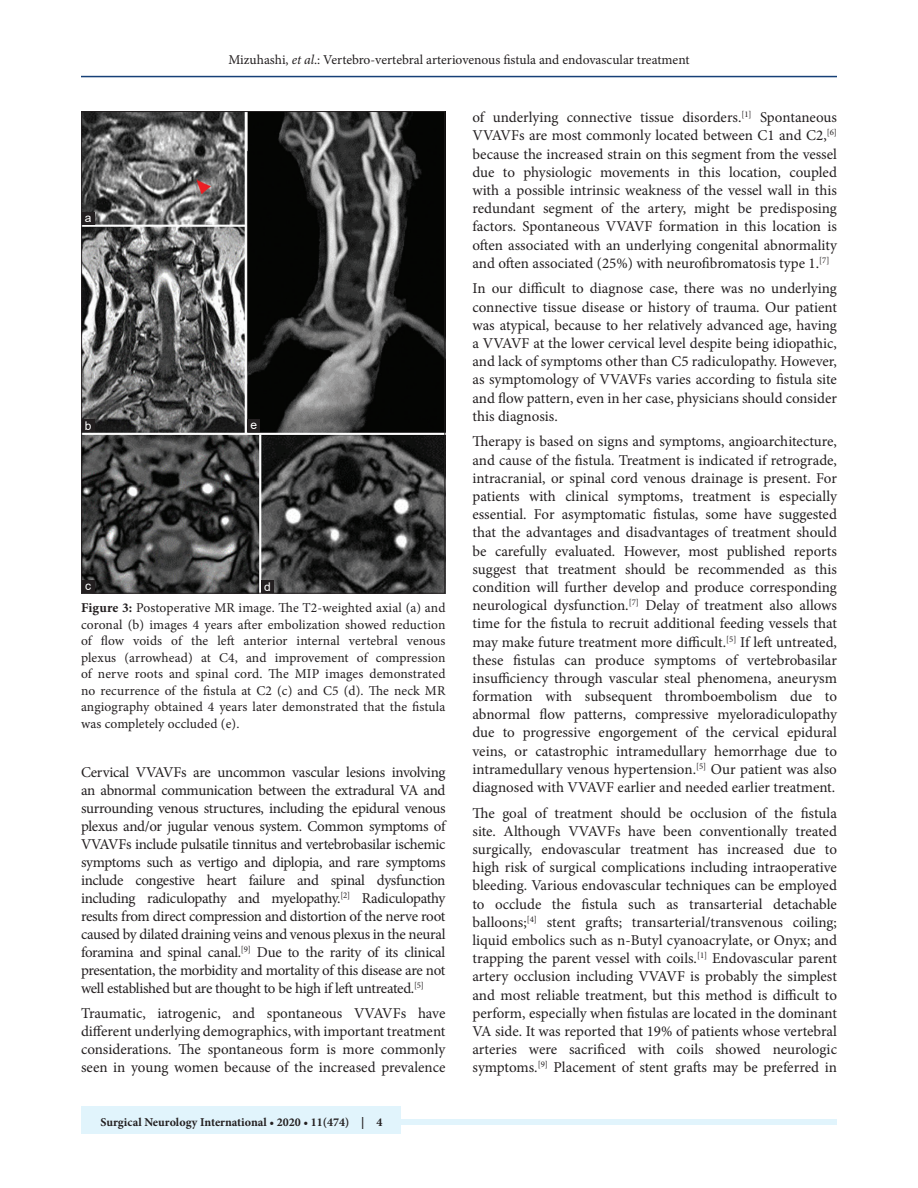
<style>
.page{position:relative;width:918px;height:1188px;background:#fff}
.page>*{position:absolute;margin:0;border:0;box-sizing:border-box;transform-origin:0 0}
.TX{font:15px/18.1px "Minion Pro";letter-spacing:-.005em;color:#231f20;text-align:justify}
.FGC{font:13.5px/16.5px "Minion Pro";color:#231f20;text-align:justify}
.t1{font:700 12px "Minion Pro";color:#231f20}
.LABEL{font:12px "Arial";color:#fff}
.s1{font-style:italic}
.s2{font-weight:700}
</style>
<div class="page">
<hr style="left:81px;top:76px;width:756px;height:1px;background:#164077">
<div style="left:81px;top:1119px;width:756px;height:6px;background:#e1f4fc"></div>
<div style="left:81px;top:1106px;width:319px;height:28px;background:#e1f4fc"></div>
<img style="left:83px;top:113px;width:360px;height:478px">
<div style="left:261px;top:580px;width:13px;height:13px;background:#231f20"></div>
<div style="left:82px;top:580px;width:13px;height:13px;background:#231f20"></div>
<div style="left:82px;top:419px;width:13px;height:13px;background:#231f20"></div>
<div style="left:82px;top:212px;width:13px;height:13px;background:#231f20"></div>
<div style="left:248px;top:419px;width:12px;height:13px;background:#231f20"></div>
<p class="FGC" style="left:228px;top:51px;width:463px">Mizuhashi, <span class="s1">et al</span>.: Vertebro-vertebral arteriovenous fistula and endovascular treatment</p>
<p class="LABEL" style="left:85px;top:210px;width:8px">a</p>
<p class="LABEL" style="left:85px;top:417px;width:8px">b</p>
<p class="LABEL" style="left:251px;top:416px;width:8px">e</p>
<p class="LABEL" style="left:85px;top:578px;width:7px">c</p>
<p class="LABEL" style="left:264px;top:579px;width:8px">d</p>
<p class="FGC" style="left:81px;top:600px;width:366px"><span class="s2">Figure 3:</span> Postoperative MR image. The T2-weighted axial (a) and coronal (b) images 4 years after embolization showed reduction of flow voids of the left anterior internal vertebral venous plexus (arrowhead) at C4, and improvement of compression of nerve roots and spinal cord. The MIP images demonstrated no recurrence of the fistula at C2 (c) and C5 (d). The neck MR angiography obtained 4 years later demonstrated that the fistula was completely occluded (e).</p>
<p class="TX" style="left:81px;top:763px;width:366px">Cervical VVAVFs are uncommon vascular lesions involving an abnormal communication between the extradural VA and surrounding venous structures, including the epidural venous plexus and/or jugular venous system. Common symptoms of VVAVFs include pulsatile tinnitus and vertebrobasilar ischemic symptoms such as vertigo and diplopia, and rare symptoms include congestive heart failure and spinal dysfunction including radiculopathy and myelopathy.<sup>[2]</sup> Radiculopathy results from direct compression and distortion of the nerve root caused by dilated draining veins and venous plexus in the neural foramina and spinal canal.<sup>[9]</sup> Due to the rarity of its clinical presentation, the morbidity and mortality of this disease are not well established but are thought to be high if left untreated.<sup>[5]</sup></p>
<p class="TX" style="left:81px;top:1005px;width:366px">Traumatic, iatrogenic, and spontaneous VVAVFs have different underlying demographics, with important treatment considerations. The spontaneous form is more commonly seen in young women because of the increased prevalence</p>
<p class="t1" style="left:100px;top:1113px;width:284px">Surgical Neurology International • 2020 • 11(474) | 4</p>
<p class="TX" style="left:472px;top:108px;width:366px">of underlying connective tissue disorders.<sup>[1]</sup> Spontaneous VVAVFs are most commonly located between C1 and C2,<sup>[6] </sup>because the increased strain on this segment from the vessel due to physiologic movements in this location, coupled with a possible intrinsic weakness of the vessel wall in this redundant segment of the artery, might be predisposing factors. Spontaneous VVAVF formation in this location is often associated with an underlying congenital abnormality and often associated (25%) with neurofibromatosis type 1.<sup>[7]</sup></p>
<p class="TX" style="left:472px;top:280px;width:366px">In our difficult to diagnose case, there was no underlying connective tissue disease or history of trauma. Our patient was atypical, because to her relatively advanced age, having a VVAVF at the lower cervical level despite being idiopathic, and lack of symptoms other than C5 radiculopathy. However, as symptomology of VVAVFs varies according to fistula site and flow pattern, even in her case, physicians should consider this diagnosis.</p>
<p class="TX" style="left:472px;top:433px;width:366px">Therapy is based on signs and symptoms, angioarchitecture, and cause of the fistula. Treatment is indicated if retrograde, intracranial, or spinal cord venous drainage is present. For patients with clinical symptoms, treatment is especially essential. For asymptomatic fistulas, some have suggested that the advantages and disadvantages of treatment should be carefully evaluated. However, most published reports suggest that treatment should be recommended as this condition will further develop and produce corresponding neurological dysfunction.<sup>[7]</sup> Delay of treatment also allows time for the fistula to recruit additional feeding vessels that may make future treatment more difficult.<sup>[5]</sup> If left untreated, these fistulas can produce symptoms of vertebrobasilar insufficiency through vascular steal phenomena, aneurysm formation with subsequent thromboembolism due to abnormal flow patterns, compressive myeloradiculopathy due to progressive engorgement of the cervical epidural veins, or catastrophic intramedullary hemorrhage due to intramedullary venous hypertension.<sup>[5]</sup> Our patient was also diagnosed with VVAVF earlier and needed earlier treatment.</p>
<p class="TX" style="left:473px;top:804px;width:366px">The goal of treatment should be occlusion of the fistula site. Although VVAVFs have been conventionally treated surgically, endovascular treatment has increased due to high risk of surgical complications including intraoperative bleeding. Various endovascular techniques can be employed to occlude the fistula such as transarterial detachable balloons;<sup>[4]</sup> stent grafts; transarterial/transvenous coiling; liquid embolics such as n-Butyl cyanoacrylate, or Onyx; and trapping the parent vessel with coils.<sup>[1]</sup> Endovascular parent artery occlusion including VVAVF is probably the simplest and most reliable treatment, but this method is difficult to perform, especially when fistulas are located in the dominant VA side. It was reported that 19% of patients whose vertebral arteries were sacrificed with coils showed neurologic symptoms.<sup>[9]</sup> Placement of stent grafts may be preferred in</p>
</div>
